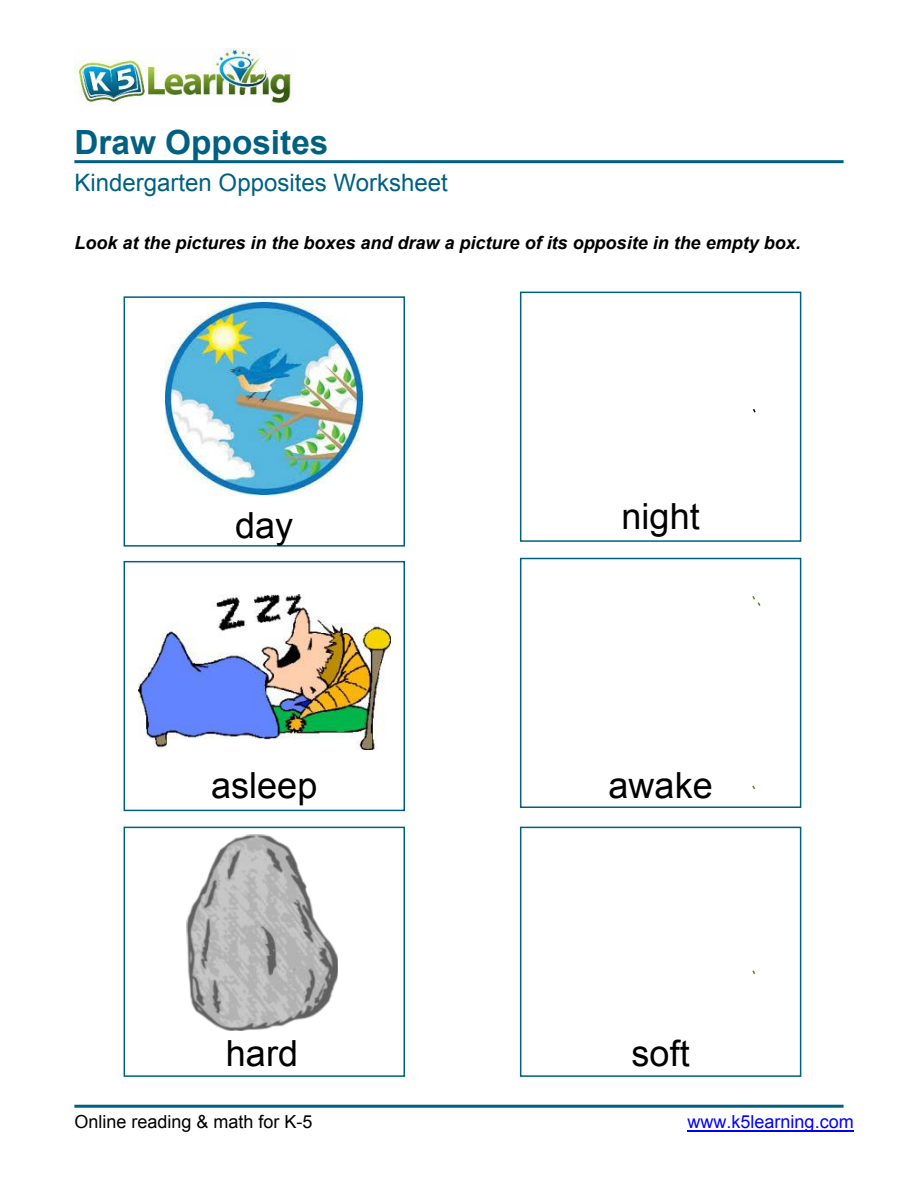
<style>
.page{position:relative;width:918px;height:1188px;background:#fff}
.page>*{position:absolute;margin:0;border:0;box-sizing:border-box;transform-origin:0 0}
.t1{font:36px "Arial";color:#000}
.t2{font:700 33.3px "Arial";color:#006081}
.t3{font:24px "Arial";color:#006081}
.t4{font:italic 700 18px "Arial";color:#000}
.t5{font:18px "Arial";color:#000}
.t6{font:18px "Arial";color:#00f}
</style>
<div class="page">
<div style="left:520px;top:827px;width:281px;height:250px;background:#fff;border:2px solid #006081"></div>
<div style="left:520px;top:558px;width:281px;height:250px;background:#fff;border:2px solid #006081"></div>
<div style="left:520px;top:292px;width:281px;height:250px;background:#fff;border:2px solid #006081"></div>
<div style="left:124px;top:827px;width:281px;height:250px;background:#fff;border:2px solid #006081"></div>
<div style="left:124px;top:561px;width:281px;height:250px;background:#fff;border:2px solid #006081"></div>
<hr style="left:74px;top:160px;width:770px;height:3px;background:#006081">
<hr style="left:74px;top:1105px;width:770px;height:3px;background:#006081">
<hr style="left:687px;top:1130px;width:167px;height:2px;background:#00f">
<img style="left:74px;top:49px;width:219px;height:57px">
<svg style="left:752px;top:596px;width:9px;height:10px"></svg>
<div style="left:124px;top:296px;width:281px;height:251px;background:#fff;border:2px solid #006081"></div>
<img style="left:166px;top:303px;width:197px;height:191px">
<img style="left:138px;top:594px;width:252px;height:155px">
<img style="left:187px;top:835px;width:150px;height:195px">
<h2 class="t2" style="left:74px;top:129px;width:256px">Draw Opposites</h2>
<h3 class="t3" style="left:74px;top:174px;width:375px">Kindergarten Opposites Worksheet</h3>
<p class="t4" style="left:74px;top:236px;width:728px">Look at the pictures in the boxes and draw a picture of its opposite in the empty box.</p>
<h1 class="t1" style="left:235px;top:512px;width:60px">day</h1>
<h1 class="t1" style="left:622px;top:503px;width:80px">night</h1>
<h1 class="t1" style="left:211px;top:772px;width:108px">asleep</h1>
<h1 class="t1" style="left:609px;top:772px;width:106px">awake</h1>
<h1 class="t1" style="left:226px;top:1039px;width:74px">hard</h1>
<h1 class="t1" style="left:632px;top:1039px;width:60px">soft</h1>
<p class="t5" style="left:74px;top:1115px;width:240px">Online reading &amp; math for K-5</p>
<p class="t6" style="left:687px;top:1115px;width:168px">www.k5learning.com</p>
</div>
